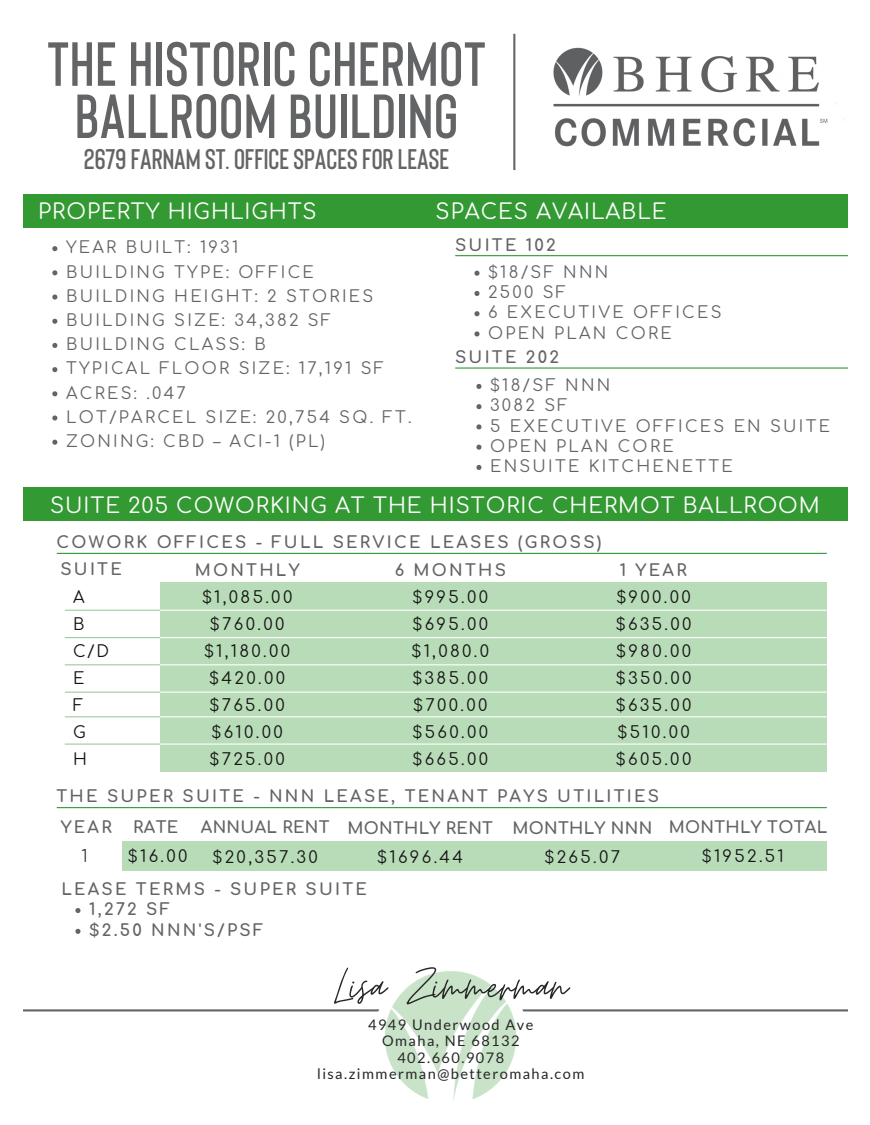
<style>
.page{position:relative;width:870px;height:1125px;background:#fff}
.page>*{position:absolute;margin:0;border:0;box-sizing:border-box;transform-origin:0 0}
.t1{font:600 62.18px/52.2px "Bison";letter-spacing:.015em;color:#636466;text-align:center}
.t2{font:54.82px "Moon Time";color:#272727}
.t3{font:600 28.42px "Bison";color:#636466}
.t4{font:21.3px "Comfortaa";letter-spacing:.045em;color:#fff}
.t5{font:16.35px/24.2px "Comfortaa";letter-spacing:.14em;color:#636466}
.t6{font:16.35px/27px "Comfortaa";letter-spacing:.145em;color:#141414;text-align:justify}
.t7{font:700 16.35px/20.9px "Comfortaa";letter-spacing:.14em;color:#636466}
.t8{font:700 16.35px "Comfortaa";letter-spacing:.02em;color:#636466}
.t9{font:300 16.35px "Comfortaa";color:#141414}
.t10{font:14.55px/16.4px "Lato";letter-spacing:.1em;color:#272727;text-align:center}
</style>
<div class="page">
<div style="left:0;top:194px;width:869px;height:33px;background:#393"></div>
<svg style="left:513px;top:34px;width:2px;height:136px"></svg>
<img style="left:553px;top:47px;width:291px;height:100px">
<div style="left:0;top:487px;width:869px;height:34px;background:#393"></div>
<hr style="left:57px;top:553px;width:769px;height:1px;background:#393">
<div style="left:160px;top:583px;width:666px;height:189px;background:#b8dbb8"></div>
<hr style="left:160px;top:610px;width:666px;height:1px;background:#fff">
<hr style="left:65px;top:610px;width:95px;height:1px;background:#393">
<hr style="left:160px;top:637px;width:666px;height:1px;background:#fff">
<hr style="left:65px;top:637px;width:95px;height:1px;background:#393">
<hr style="left:160px;top:664px;width:666px;height:1px;background:#fff">
<hr style="left:65px;top:664px;width:95px;height:1px;background:#393">
<hr style="left:160px;top:692px;width:666px;height:1px;background:#fff">
<hr style="left:65px;top:692px;width:95px;height:1px;background:#393">
<hr style="left:160px;top:716px;width:666px;height:1px;background:#fff">
<hr style="left:65px;top:716px;width:95px;height:1px;background:#393">
<hr style="left:160px;top:744px;width:666px;height:1px;background:#fff">
<hr style="left:65px;top:744px;width:95px;height:1px;background:#393">
<hr style="left:57px;top:807px;width:769px;height:1px;background:#393">
<div style="left:122px;top:841px;width:704px;height:30px;background:#b8dbb8"></div>
<svg style="left:23px;top:1009px;width:824px;height:2px"></svg>
<img style="left:334px;top:971px;width:232px;height:130px">
<svg style="left:75px;top:908px;width:5px;height:5px"></svg>
<svg style="left:75px;top:929px;width:5px;height:5px"></svg>
<div style="left:0;top:167px;width:23px;height:904px;background:#fff"></div>
<svg style="left:52px;top:246px;width:5px;height:5px"></svg>
<svg style="left:52px;top:270px;width:5px;height:5px"></svg>
<svg style="left:52px;top:295px;width:5px;height:5px"></svg>
<svg style="left:52px;top:319px;width:5px;height:5px"></svg>
<svg style="left:52px;top:343px;width:5px;height:5px"></svg>
<svg style="left:52px;top:367px;width:5px;height:5px"></svg>
<svg style="left:52px;top:391px;width:5px;height:5px"></svg>
<svg style="left:52px;top:415px;width:5px;height:6px"></svg>
<svg style="left:52px;top:440px;width:5px;height:5px"></svg>
<svg style="left:476px;top:384px;width:5px;height:5px"></svg>
<svg style="left:476px;top:404px;width:5px;height:5px"></svg>
<svg style="left:476px;top:424px;width:5px;height:5px"></svg>
<svg style="left:476px;top:445px;width:5px;height:5px"></svg>
<svg style="left:476px;top:465px;width:5px;height:5px"></svg>
<svg style="left:474px;top:271px;width:5px;height:5px"></svg>
<svg style="left:474px;top:291px;width:5px;height:5px"></svg>
<svg style="left:474px;top:311px;width:5px;height:5px"></svg>
<svg style="left:474px;top:331px;width:5px;height:5px"></svg>
<hr style="left:455px;top:255px;width:414px;height:1px;background:#393">
<hr style="left:455px;top:367px;width:414px;height:2px;background:#393">
<div style="left:847px;top:157px;width:22px;height:904px;background:#fff"></div>
<h1 class="t1" style="left:47px;top:35px;width:439px">THE HISTORIC CHERMOT<br>BALLROOM BUILDING</h1>
<h3 class="t3" style="left:84px;top:140px;width:367px">2679FARNAM ST. OFFICESPACESFORLEASE</h3>
<h3 class="t4" style="left:38px;top:201px;width:280px">PROPERTY HIGHLIGHTS</h3>
<p class="t5" style="left:66px;top:236px;width:347px">YEAR BUILT: 1931<br>BUILDING TYPE: OFFICE<br>BUILDING HEIGHT: 2 STORIES<br>BUILDING SIZE: 34,382 SF<br>BUILDING CLASS: B<br>TYPICAL FLOOR SIZE: 17,191 SF<br>ACRES: .047<br>LOT/PARCEL SIZE: 20,754 SQ. FT.<br>ZONING: CBD – ACI-1 (PL)</p>
<h3 class="t4" style="left:435px;top:201px;width:232px">SPACES AVAILABLE</h3>
<p class="t7" style="left:455px;top:235px;width:102px">SUITE 102</p>
<p class="t5" style="left:488px;top:263px;width:235px;line-height:20.2px">$18/SF NNN<br>2500 SF<br>6 EXECUTIVE OFFICES<br>OPEN PLAN CORE</p>
<p class="t7" style="left:455px;top:347px;width:105px">SUITE 202</p>
<p class="t5" style="left:490px;top:376px;width:341px;line-height:20.2px">$18/SF NNN<br>3082 SF<br>5 EXECUTIVE OFFICES EN SUITE<br>OPEN PLAN CORE<br>ENSUITE KITCHENETTE</p>
<h3 class="t4" style="left:50px;top:494px;width:770px">SUITE 205 COWORKING AT THE HISTORIC CHERMOT BALLROOM</h3>
<p class="t7" style="left:57px;top:532px;width:546px">COWORK OFFICES - FULL SERVICE LEASES (GROSS)</p>
<p class="t7" style="left:60px;top:559px;width:63px">SUITE</p>
<p class="t6" style="left:73px;top:585px;width:38px;text-align:left">A<br>B<br>C/D<br>E<br>F<br>G<br>H</p>
<p class="t7" style="left:195px;top:560px;width:106px">MONTHLY</p>
<p class="t7" style="left:394px;top:560px;width:113px">6 MONTHS</p>
<p class="t7" style="left:619px;top:560px;width:68px">1 YEAR</p>
<p class="t6" style="left:411px;top:585px;width:79px">$995.00 $695.00 $1,080.0 $385.00 $700.00 $560.00 $665.00</p>
<p class="t6" style="left:615px;top:585px;width:77px">$900.00 $635.00 $980.00 $350.00 $635.00 $510.00 $605.00</p>
<p class="t7" style="left:57px;top:786px;width:603px">THE SUPER SUITE - NNN LEASE, TENANT PAYS UTILITIES</p>
<p class="t6" style="left:202px;top:585px;width:92px;text-align:center">$1,085.00 $760.00 $1,180.00 $420.00 $765.00 $610.00 $725.00</p>
<p class="t7" style="left:61px;top:818px;width:53px">YEAR</p>
<p class="t9" style="left:82px;top:848px;width:8px">1</p>
<p class="t7" style="left:133px;top:818px;width:46px">RATE</p>
<p class="t8" style="left:201px;top:819px;width:293px">ANNUAL RENT MONTHLY RENT</p>
<p class="t6" style="left:212px;top:845px;width:107px">$20,357.30</p>
<p class="t6" style="left:377px;top:844px;width:87px">$1696.44</p>
<p class="t6" style="left:544px;top:845px;width:77px">$265.07</p>
<p class="t8" style="left:512px;top:819px;width:141px">MONTHLY NNN</p>
<p class="t6" style="left:128px;top:843px;width:61px">$16.00</p>
<p class="t7" style="left:61px;top:879px;width:307px">LEASE TERMS - SUPER SUITE</p>
<p class="t7" style="left:89px;top:900px;width:176px">1,272 SF<br>$2.50 NNN'S/PSF</p>
<h2 class="t2" style="left:334px;top:953px;width:235px">Lisa Zimmerman</h2>
<p class="t10" style="left:317px;top:1016px;width:269px">4949 Underwood Ave<br>Omaha, NE 68132<br>402.660.9078 lisa.zimmerman@betteromaha.com</p>
<p class="t8" style="left:668px;top:818px;width:160px">MONTHLY TOTAL</p>
<p class="t6" style="left:701px;top:843px;width:83px">$1952.51</p>
</div>
